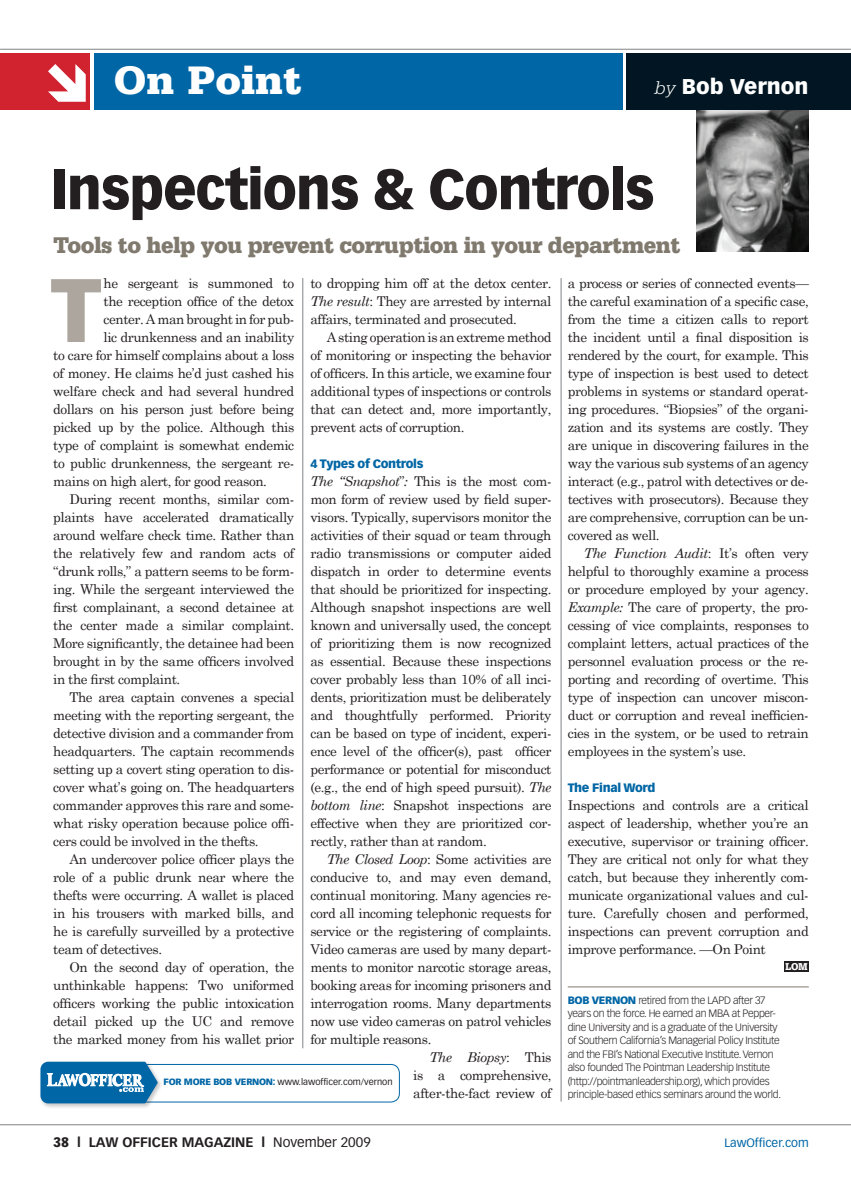
<style>
.page{position:relative;width:851px;height:1188px;background:#fff}
.page>*{position:absolute;margin:0;border:0;box-sizing:border-box;transform-origin:0 0}
.t1{font:900 88.2px "Vectora LH";color:#aca69e}
.t2{font:900 55.5px "Vectora LH";letter-spacing:-.02em;color:#231f20;scale:.95 1}
.t3{font:900 42px "Serifa";color:#fff}
.t4{font:900 24px "Serifa";letter-spacing:-.02em;color:#80796e;scale:.94 1}
.t5{font:900 21px "Vectora LH";color:#fff}
.first_paragrapgh{font:13.5px/18px "Century Schoolbook";letter-spacing:-.03em;color:#231f20;text-align:justify}
.t6{font:700 13.5px "Vectora LH";color:#231f20}
.subhead{font:900 12px "Vectora LH";letter-spacing:-.03em;color:#0166a5}
.t7{font:12px "Vectora LH";color:#0166a5}
.t8{font:300 10.5px/13.5px "Vectora LH";letter-spacing:-.03em;color:#231f20}
.t9{font:900 10.5px "Serifa";color:#fff;scale:.91 1}
.t10{font:9px "Vectora LH";color:#231f20}
.s1{font-family:"Serifa";font-weight:300;font-style:italic;font-size:19.5px}
.s2{font-style:italic}
.s3{font-weight:900;color:#0166a5}
.s4{font-weight:900}
.s5{font-weight:400}
</style>
<div class="page">
<div style="left:94px;top:53px;width:528px;height:57px;background:#0166a5"></div>
<hr style="left:0;top:49px;width:850px;height:1px;background:#808285">
<div style="left:0;top:53px;width:90px;height:57px;background:#d1222f"></div>
<svg style="left:48px;top:64px;width:38px;height:38px"></svg>
<hr style="left:0;top:1124px;width:850px;height:1px;background:#808285">
<hr style="left:567px;top:987px;width:241px;height:1px;background:#80796e">
<div style="left:784px;top:961px;width:24px;height:11px;background:#231f20"></div>
<img style="left:696px;top:110px;width:112px;height:141px">
<div style="left:626px;top:53px;width:224px;height:57px;background:#011622"></div>
<div style="left:53px;top:1064px;width:347px;height:38px;border:1px solid #0166a5;border-radius:9px"></div>
<div style="left:39px;top:1060px;width:130px;height:55px;background:#231f20;opacity:.25"></div>
<svg style="left:39px;top:1061px;width:121px;height:43px"></svg>
<hr style="left:302px;top:278px;width:1px;height:770px;background:#808285">
<hr style="left:561px;top:278px;width:1px;height:824px;background:#808285">
<h3 class="t3" style="left:114px;top:55px;width:189px">On Point</h3>
<h3 class="t5" style="left:654px;top:73px;width:155px"><span class="s1">by</span> Bob Vernon</h3>
<p class="t2" style="left:50px;top:155px;width:637px">Inspections &amp; Controls</p>
<p class="t4" style="left:53px;top:231px;width:669px">Tools to help you prevent corruption in your department</p>
<p class="first_paragrapgh" style="left:310px;top:273px;width:242px">to dropping him off at the detox center.<br><span class="s2">The result</span>: They are arrested by internal affairs, terminated and prosecuted.</p>
<p class="first_paragrapgh" style="left:310px;top:327px;width:242px;text-indent:16px">A sting operation is an extreme method of monitoring or inspecting the behavior of officers. In this article, we examine four additional types of inspections or controls that can detect and, more importantly, prevent acts of corruption.</p>
<p class="subhead" style="left:310px;top:456px;width:114px">4 Types of Controls</p>
<p class="first_paragrapgh" style="left:310px;top:471px;width:242px"><span class="s2">The “Snapshot</span>”<span class="s2">:</span> This is the most com&shy;mon form of review used by field super&shy;visors. Typically, supervisors monitor the activities of their squad or team through radio transmissions or computer aided dispatch in order to determine events that should be prioritized for inspecting.<br>Although snapshot inspections are well known and universally used, the concept of prioritizing them is now recognized as essential. Because these inspections cover probably less than 10% of all inci&shy;dents, prioritization must be deliberately and thoughtfully performed. Priority can be based on type of incident, experi&shy;ence level of the officer(s), past officer performance or potential for misconduct (e.g., the end of high speed pursuit). <span class="s2">The bottom line</span>: Snapshot inspections are effective when they are prioritized cor&shy;rectly, rather than at random.</p>
<p class="first_paragrapgh" style="left:310px;top:849px;width:242px;text-indent:16px"><span class="s2">The Closed Loop</span>: Some activities are conducive to, and may even demand, continual monitoring. Many agencies re&shy;cord all incoming telephonic requests for service or the registering of complaints.<br>Video cameras are used by many depart&shy;ments to monitor narcotic storage areas, booking areas for incoming prisoners and interrogation rooms. Many departments now use video cameras on patrol vehicles for multiple reasons.</p>
<p class="first_paragrapgh" style="left:413px;top:1047px;width:140px;text-indent:16px"><span class="s2">The Biopsy</span>: This is a comprehensive, after-the-fact review of</p>
<p class="t1" style="left:51px;top:255px;width:52px">T</p>
<p class="first_paragrapgh" style="left:104px;top:273px;width:192px">he sergeant is summoned to</p>
<p class="first_paragrapgh" style="left:104px;top:291px;width:192px">the reception office of the detox</p>
<p class="first_paragrapgh" style="left:104px;top:309px;width:192px">center. A man brought in for pub-</p>
<p class="first_paragrapgh" style="left:104px;top:327px;width:192px">lic drunkenness and an inability</p>
<p class="first_paragrapgh" style="left:53px;top:345px;width:242px">to care for himself complains about a loss</p>
<p class="first_paragrapgh" style="left:53px;top:363px;width:242px">of money. He claims he’d just cashed his</p>
<p class="first_paragrapgh" style="left:53px;top:381px;width:242px">welfare check and had several hundred</p>
<p class="first_paragrapgh" style="left:53px;top:399px;width:242px">dollars on his person just before being</p>
<p class="first_paragrapgh" style="left:53px;top:417px;width:242px">picked up by the police. Although this</p>
<p class="first_paragrapgh" style="left:53px;top:435px;width:242px">type of complaint is somewhat endemic</p>
<p class="first_paragrapgh" style="left:53px;top:453px;width:242px">to public drunkenness, the sergeant re-</p>
<p class="first_paragrapgh" style="left:53px;top:471px;width:215px">mains on high alert, for good reason.</p>
<p class="first_paragrapgh" style="left:53px;top:489px;width:242px;text-indent:16px">During recent months, similar com&shy;plaints have accelerated dramatically around welfare check time. Rather than the relatively few and random acts of “drunk rolls,” a pattern seems to be form&shy;ing. While the sergeant interviewed the first complainant, a second detainee at the center made a similar complaint.<br>More significantly, the detainee had been brought in by the same officers involved in the first complaint.</p>
<p class="first_paragrapgh" style="left:53px;top:687px;width:242px;text-indent:16px">The area captain convenes a special meeting with the reporting sergeant, the detective division and a commander from headquarters. The captain recommends setting up a covert sting operation to dis&shy;cover what’s going on. The headquarters commander approves this rare and some&shy;what risky operation because police offi&shy;cers could be involved in the thefts.</p>
<p class="first_paragrapgh" style="left:53px;top:849px;width:242px;text-indent:16px">An undercover police officer plays the role of a public drunk near where the thefts were occurring. A wallet is placed in his trousers with marked bills, and he is carefully surveilled by a protective team of detectives.</p>
<p class="first_paragrapgh" style="left:53px;top:957px;width:242px;text-indent:16px">On the second day of operation, the unthinkable happens: Two uniformed officers working the public intoxication detail picked up the UC and remove the marked money from his wallet prior</p>
<p class="t10" style="left:163px;top:1076px;width:231px"><span class="s3">For More BoB Vernon:</span> www.lawofficer.com/vernon</p>
<p class="first_paragrapgh" style="left:567px;top:273px;width:242px">a process or series of connected events— the careful examination of a specific case, from the time a citizen calls to report the incident until a final disposition is rendered by the court, for example. This type of inspection is best used to detect problems in systems or standard operat&shy;ing procedures. “Biopsies” of the organi&shy;zation and its systems are costly. They are unique in discovering failures in the way the various sub systems of an agency interact (e.g., patrol with detectives or de&shy;tectives with prosecutors). Because they are comprehensive, corruption can be un&shy;covered as well.</p>
<p class="first_paragrapgh" style="left:567px;top:543px;width:242px;text-indent:16px"><span class="s2">The Function Audit</span>: It’s often very helpful to thoroughly examine a process or procedure employed by your agency.<br><span class="s2">Example:</span> The care of property, the pro&shy;cessing of vice complaints, responses to complaint letters, actual practices of the personnel evaluation process or the re&shy;porting and recording of overtime. This type of inspection can uncover miscon&shy;duct or corruption and reveal inefficien&shy;cies in the system, or be used to retrain employees in the system’s use.</p>
<p class="subhead" style="left:567px;top:780px;width:89px">The Final Word</p>
<p class="first_paragrapgh" style="left:567px;top:795px;width:242px">Inspections and controls are a critical aspect of leadership, whether you’re an executive, supervisor or training officer.<br>They are critical not only for what they catch, but because they inherently com&shy;municate organizational values and cul&shy;ture. Carefully chosen and performed, inspections can prevent corruption and improve performance. —On Point</p>
<p class="t9" style="left:785px;top:960px;width:26px">LOM</p>
<p class="t8" style="left:567px;top:993px;width:215px"><span class="s3">Bob Vernon</span> retired from the LAPD after 37 years on the force. He earned an MBA at Pepper&shy;dine University and is a graduate of the University of Southern California’s Managerial Policy Institute and the FBI’s National Executive Institute. Vernon also founded The Pointman Leadership Institute (http://pointmanleadership.org), which provides principle-based ethics seminars around the world.</p>
<p class="t6" style="left:53px;top:1134px;width:319px"><span class="s4">38</span> l LAW OFFICER MAGAZINE l <span class="s5">November 2009</span></p>
<p class="t7" style="left:724px;top:1136px;width:86px">LawOfficer.com</p>
</div>
